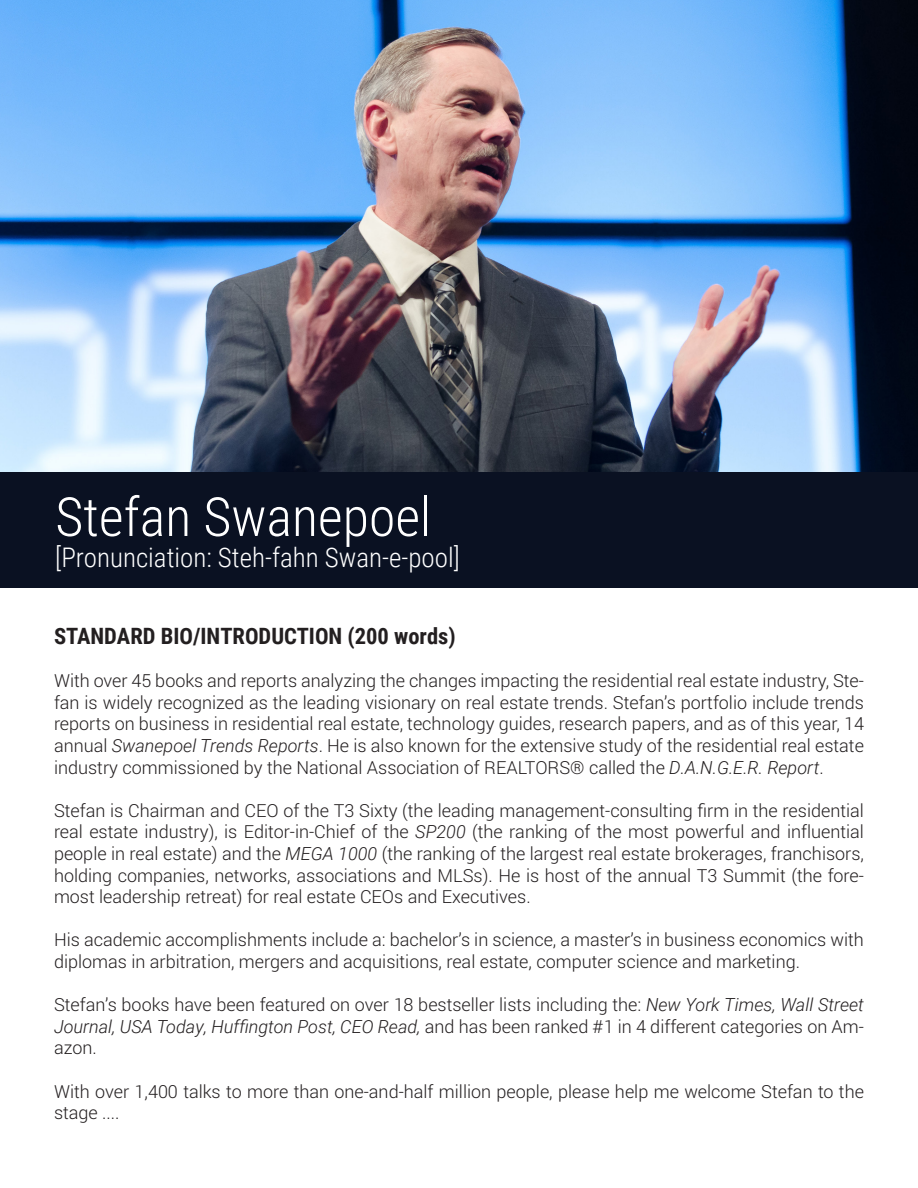
<style>
.page{position:relative;width:918px;height:1188px;background:#fff}
.page>*{position:absolute;margin:0;border:0;box-sizing:border-box;transform-origin:0 0}
.t1{font:300 54px "Roboto Condensed";color:#fff}
.t2{font:300 27px "Roboto Condensed";color:#fff}
.t3{font:700 22.5px "Roboto Condensed";color:#231f20}
.t4{font:300 18px/21.6px "Roboto";color:#231f20;text-align:justify}
.s1{font-style:italic}
</style>
<div class="page">
<img style="left:0;top:0;width:918px;height:472px">
<div style="left:0;top:472px;width:918px;height:116px;background:#0a1122"></div>
<p class="t1" style="left:55px;top:479px;width:378px">Stefan Swanepoel</p>
<p class="t2" style="left:55px;top:538px;width:406px">[Pronunciation: Steh-fahn Swan-e-pool]</p>
<p class="t3" style="left:54px;top:620px;width:403px">STANDARD BIO/INTRODUCTION (200 words)</p>
<p class="t4" style="left:54px;top:669px;width:812px">With over 45 books and reports analyzing the changes impacting the residential real estate industry, Ste&shy;fan is widely recognized as the leading visionary on real estate trends. Stefan’s portfolio include trends reports on business in residential real estate, technology guides, research papers, and as of this year, 14 annual <span class="s1">Swanepoel Trends Reports</span>. He is also known for the extensive study of the residential real estate industry commissioned by the National Association of REALTORS® called the <span class="s1">D.A.N.G.E.R. Report</span>.</p>
<p class="t4" style="left:54px;top:799px;width:812px">Stefan is Chairman and CEO of the T3 Sixty (the leading management-consulting firm in the residential real estate industry), is Editor-in-Chief of the <span class="s1">SP200</span> (the ranking of the most powerful and influential people in real estate) and the <span class="s1">MEGA 1000</span> (the ranking of the largest real estate brokerages, franchisors, holding companies, networks, associations and MLSs). He is host of the annual T3 Summit (the fore&shy;most leadership retreat) for real estate CEOs and Executives.</p>
<p class="t4" style="left:54px;top:929px;width:812px">His academic accomplishments include a: bachelor’s in science, a master’s in business economics with diplomas in arbitration, mergers and acquisitions, real estate, computer science and marketing.</p>
<p class="t4" style="left:54px;top:993px;width:811px">Stefan’s books have been featured on over 18 bestseller lists including the: <span class="s1">New York Times, Wall Street Journal, USA Today, Huffington Post, CEO Read,</span> and has been ranked #1 in 4 different categories on Am&shy;azon.</p>
<p class="t4" style="left:54px;top:1080px;width:811px">With over 1,400 talks to more than one-and-half million people, please help me welcome Stefan to the stage ....</p>
</div>
